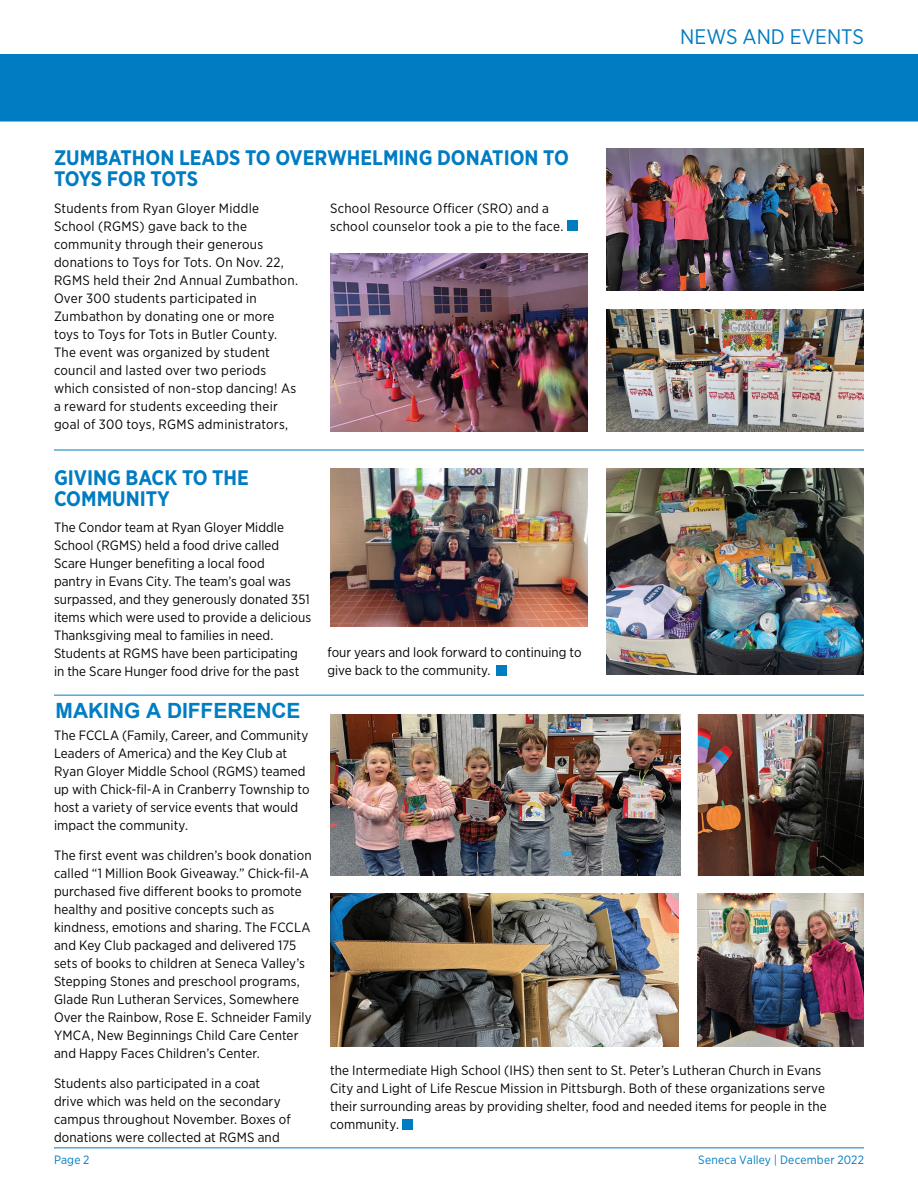
<style>
.page{position:relative;width:918px;height:1188px;background:#fff}
.page>*{position:absolute;margin:0;border:0;box-sizing:border-box;transform-origin:0 0}
.t1{font:700 21px/21px "Gotham Narrow";color:#007cc2}
.t2{font:700 21px "Arial";letter-spacing:-.005em;color:#007dc3}
.t3{font:21px "Gotham Narrow";color:#007cc2}
.t4{font:13.5px/18px "Gotham Narrow";letter-spacing:.01em;color:#040503}
.t5{font:12px "Gotham Narrow";letter-spacing:.015em;color:#007cc2}
</style>
<div class="page">
<hr style="left:54px;top:1148px;width:810px;height:1px;background:#007cc2">
<div style="left:0;top:54px;width:918px;height:68px;background:#007cc2"></div>
<hr style="left:54px;top:450px;width:810px;height:1px;background:#007cc2">
<img style="left:606px;top:310px;width:258px;height:121px">
<img style="left:330px;top:254px;width:258px;height:177px">
<img style="left:606px;top:148px;width:258px;height:143px">
<div style="left:567px;top:220px;width:11px;height:11px;background:#007cc2"></div>
<img style="left:606px;top:469px;width:258px;height:206px">
<img style="left:330px;top:469px;width:258px;height:157px">
<hr style="left:54px;top:695px;width:810px;height:1px;background:#007cc2">
<img style="left:330px;top:894px;width:349px;height:153px">
<img style="left:698px;top:714px;width:166px;height:162px">
<img style="left:698px;top:894px;width:166px;height:153px">
<img style="left:330px;top:714px;width:350px;height:162px">
<div style="left:402px;top:1119px;width:11px;height:10px;background:#007cc2"></div>
<div style="left:496px;top:665px;width:11px;height:11px;background:#007cc2"></div>
<h1 class="t1" style="left:54px;top:147px;width:516px">ZUMBATHON LEADS TO OVERWHELMING DONATION TO<br>TOYS FOR TOTS</h1>
<p class="t4" style="left:54px;top:199px;width:246px">Students from Ryan Gloyer Middle School (RGMS) gave back to the community through their generous donations to Toys for Tots. On Nov. 22, RGMS held their 2nd Annual Zumbathon.<br>Over 300 students participated in Zumbathon by donating one or more toys to Toys for Tots in Butler County.<br>The event was organized by student council and lasted over two periods which consisted of non-stop dancing! As a reward for students exceeding their goal of 300 toys, RGMS administrators,</p>
<p class="t4" style="left:330px;top:199px;width:235px">School Resource Officer (SRO) and a school counselor took a pie to the face.</p>
<h1 class="t1" style="left:54px;top:467px;width:196px">GIVING BACK TO THE<br>COMMUNITY</h1>
<p class="t4" style="left:54px;top:518px;width:259px">The Condor team at Ryan Gloyer Middle School (RGMS) held a food drive called Scare Hunger benefiting a local food<br>pantry in Evans City. The team’s goal was surpassed, and they generously donated 351 items which were used to provide a delicious Thanksgiving meal to families in need.<br>Students at RGMS have been participating in the Scare Hunger food drive for the past</p>
<p class="t4" style="left:328px;top:643px;width:255px">four years and look forward to continuing to give back to the community.</p>
<h1 class="t2" style="left:56px;top:695px;width:246px">MAKING A DIFFERENCE</h1>
<h1 class="t3" style="left:680px;top:23px;width:185px">NEWS AND EVENTS</h1>
<p class="t4" style="left:54px;top:726px;width:257px">The FCCLA (Family, Career, and Community Leaders of America) and the Key Club at Ryan Gloyer Middle School (RGMS) teamed up with Chick-fil-A in Cranberry Township to host a variety of service events that would impact the community.</p>
<p class="t4" style="left:54px;top:846px;width:259px">The first event was children’s book donation called “1 Million Book Giveaway.” Chick-fil-A purchased five different books to promote healthy and positive concepts such as kindness, emotions and sharing. The FCCLA and Key Club packaged and delivered 175 sets of books to children at Seneca Valley’s Stepping Stones and preschool programs, Glade Run Lutheran Services, Somewhere Over the Rainbow, Rose E. Schneider Family YMCA, New Beginnings Child Care Center and Happy Faces Children’s Center.</p>
<p class="t4" style="left:54px;top:1074px;width:238px">Students also participated in a coat drive which was held on the secondary campus throughout November. Boxes of donations were collected at RGMS and</p>
<p class="t4" style="left:330px;top:1061px;width:498px">the Intermediate High School (IHS) then sent to St. Peter’s Lutheran Church in Evans City and Light of Life Rescue Mission in Pittsburgh. Both of these organizations serve their surrounding areas by providing shelter, food and needed items for people in the community.</p>
<p class="t5" style="left:54px;top:1153px;width:37px">Page 2</p>
<p class="t5" style="left:698px;top:1153px;width:167px">Seneca Valley | December 2022</p>
</div>
